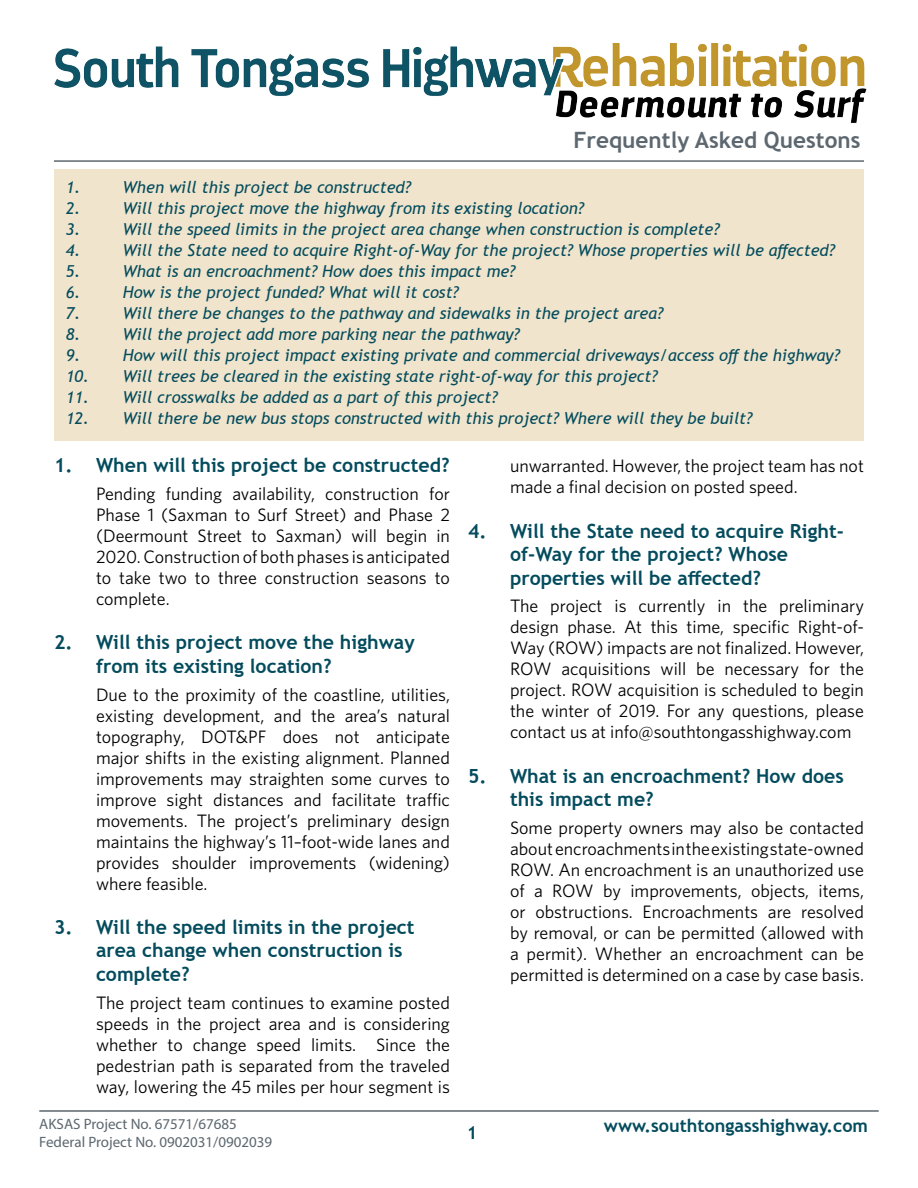
<style>
.page{position:relative;width:918px;height:1188px;background:#fff}
.page>*{position:absolute;margin:0;border:0;box-sizing:border-box;transform-origin:0 0}
.t1{font:700 22.5px "Trebuchet MS";color:#5c676f}
.t2{font:700 19.5px/23.4px "Trebuchet MS";color:#044c5d}
.Body_Copy{font:18px/21px "Whitney";color:#000;text-align:justify}
.t3{font:700 18px "Trebuchet MS";color:#044c5d}
.t4{font:italic 16.5px "Trebuchet MS";color:#044c5d}
.t5{font:15px "Myriad Pro";color:#5c676f}
</style>
<div class="page">
<hr style="left:39px;top:1110px;width:840px;height:2px;background:#5c676f">
<hr style="left:54px;top:160px;width:810px;height:2px;background:#5c676f">
<img style="left:54px;top:43px;width:813px;height:80px">
<div style="left:54px;top:169px;width:810px;height:272px;background:#f0e4cc"></div>
<p class="t1" style="left:573px;top:126px;width:288px">Frequently Asked Questons</p>
<p class="t4" style="left:66px;top:177px;width:16px">1.</p>
<p class="t4" style="left:123px;top:177px;width:289px">When will this project be constructed?</p>
<p class="t4" style="left:66px;top:198px;width:16px">2.</p>
<p class="t4" style="left:123px;top:198px;width:462px">Will this project move the highway from its existing location?</p>
<p class="t4" style="left:66px;top:219px;width:16px">3.</p>
<p class="t4" style="left:123px;top:219px;width:598px">Will the speed limits in the project area change when construction is complete?</p>
<p class="t4" style="left:66px;top:240px;width:16px">4.</p>
<p class="t4" style="left:123px;top:240px;width:713px">Will the State need to acquire Right-of-Way for the project? Whose properties will be affected?</p>
<p class="t4" style="left:66px;top:261px;width:16px">5.</p>
<p class="t4" style="left:123px;top:261px;width:394px">What is an encroachment? How does this impact me?</p>
<p class="t4" style="left:66px;top:282px;width:16px">6.</p>
<p class="t4" style="left:123px;top:282px;width:337px">How is the project funded? What will it cost?</p>
<p class="t4" style="left:66px;top:303px;width:16px">7.</p>
<p class="t4" style="left:123px;top:303px;width:542px">Will there be changes to the pathway and sidewalks in the project area?</p>
<p class="t4" style="left:66px;top:324px;width:16px">8.</p>
<p class="t4" style="left:123px;top:324px;width:398px">Will the project add more parking near the pathway?</p>
<p class="t4" style="left:66px;top:345px;width:16px">9.</p>
<p class="t4" style="left:123px;top:345px;width:718px">How will this project impact existing private and commercial driveways/access off the highway?</p>
<p class="t4" style="left:66px;top:366px;width:593px">10. Will trees be cleared in the existing state right-of-way for this project?</p>
<p class="t4" style="left:66px;top:387px;width:433px">11. Will crosswalks be added as a part of this project?</p>
<p class="t4" style="left:66px;top:408px;width:688px">12. Will there be new bus stops constructed with this project? Where will they be built?</p>
<p class="t2" style="left:54px;top:454px;width:397px">1. When will this project be constructed?</p>
<p class="Body_Copy" style="left:96px;top:483px;width:356px">Pending funding availability, construction for Phase 1 (Saxman to Surf Street) and Phase 2 (Deermount Street to Saxman) will begin in 2020. Construction of both phases is anticipated to take two to three construction seasons to complete.</p>
<p class="t2" style="left:96px;top:631px;width:320px;text-indent:-42px">2. Will this project move the highway from its existing location?</p>
<p class="Body_Copy" style="left:96px;top:683px;width:356px">Due to the proximity of the coastline, utilities, existing development, and the area’s natural topography, DOT&amp;PF does not anticipate major shifts in the existing alignment. Planned improvements may straighten some curves to improve sight distances and facilitate traffic movements. The project’s preliminary design maintains the highway’s 11–foot-wide lanes and provides shoulder improvements (widening) where feasible.</p>
<p class="t2" style="left:96px;top:915px;width:320px;text-indent:-42px">3. Will the speed limits in the project area change when construction is complete?</p>
<p class="Body_Copy" style="left:96px;top:991px;width:356px">The project team continues to examine posted speeds in the project area and is considering whether to change speed limits. Since the pedestrian path is separated from the traveled way, lowering the 45 miles per hour segment is</p>
<p class="Body_Copy" style="left:510px;top:455px;width:356px">unwarranted. However, the project team has not made a final decision on posted speed.</p>
<p class="t2" style="left:510px;top:519px;width:335px;text-indent:-42px">4. Will the State need to acquire Right&shy;of-Way for the project? Whose properties will be affected?</p>
<p class="Body_Copy" style="left:510px;top:595px;width:356px">The project is currently in the preliminary design phase. At this time, specific Right-of-Way (ROW) impacts are not finalized. However, ROW acquisitions will be necessary for the project. ROW acquisition is scheduled to begin the winter of 2019. For any questions, please contact us at info@southtongasshighway.com</p>
<p class="t2" style="left:510px;top:764px;width:335px;text-indent:-42px">5. What is an encroachment? How does this impact me?</p>
<p class="Body_Copy" style="left:510px;top:817px;width:356px">Some property owners may also be contacted about encroachments in the existing state-owned ROW. An encroachment is an unauthorized use of a ROW by improvements, objects, items, or obstructions. Encroachments are resolved by removal, or can be permitted (allowed with a permit). Whether an encroachment can be permitted is determined on a case by case basis.</p>
<p class="t5" style="left:39px;top:1115px;width:199px">AKSAS Project No. 67571/67685</p>
<p class="t3" style="left:604px;top:1115px;width:266px">www.southtongasshighway.com</p>
<p class="t5" style="left:39px;top:1133px;width:234px">Federal Project No. 0902031/0902039</p>
<p class="t3" style="left:467px;top:1121px;width:12px">1</p>
</div>
